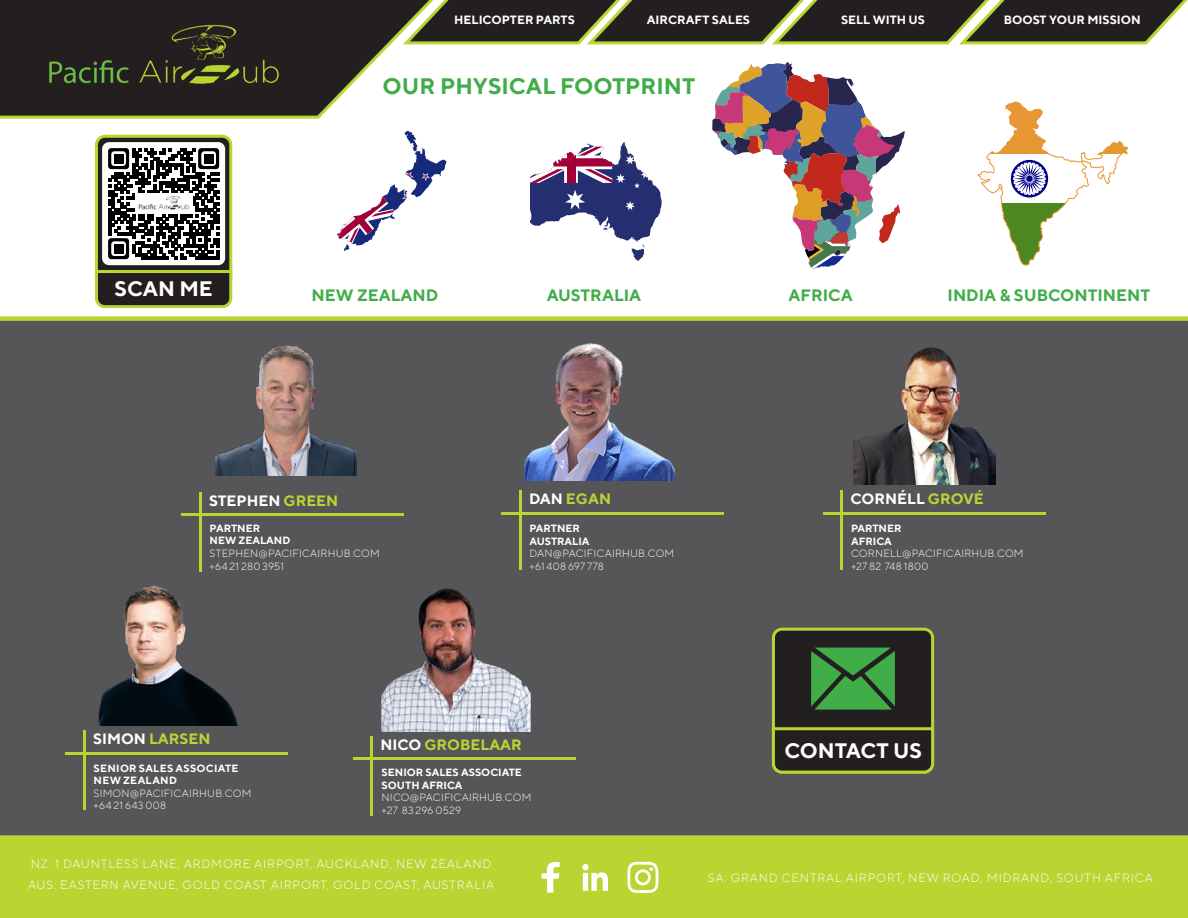
<style>
.page{position:relative;width:1188px;height:918px;background:#fff}
.page>*{position:absolute;margin:0;border:0;box-sizing:border-box;transform-origin:0 0}
.t1{font:700 22.5px "TT Norms";color:#41ad4a}
.t2{font:700 21px "TT Norms";color:#fff}
.t3{font:700 16.5px "TT Norms";color:#41ad4a}
.t4{font:700 15px "TT Norms";color:#bad532}
.t5{font:700 15px "TT Norms";color:#fff}
.t6{font:300 12px/21px "TT Norms";letter-spacing:.07em;color:#fff}
.t7{font:700 12px "TT Norms";color:#fff}
.t8{font:300 10.5px/12.6px "TT Norms";letter-spacing:.02em;color:#fff}
.t9{font:700 10.5px/12.6px "TT Norms";color:#fff}
.t10{font:700 10.5px/12.6px "TT Norms";letter-spacing:.025em;color:#fff}
.s1{color:#bad532}
.s2{color:#fff}
</style>
<div class="page">
<div style="left:0;top:833px;width:1188px;height:85px;background:#bad532"></div>
<svg style="left:627px;top:862px;width:31px;height:31px"></svg>
<svg style="left:582px;top:864px;width:26px;height:27px"></svg>
<svg style="left:542px;top:862px;width:18px;height:31px"></svg>
<div style="left:0;top:316px;width:1188px;height:520px;background:#565659"></div>
<svg style="left:0;top:0;width:400px;height:119px;background:#4c4b42"></svg>
<img style="left:32px;top:12px;width:263px;height:92px">
<div style="left:773px;top:629px;width:160px;height:143px;background:#231f20;border-radius:9px"></div>
<div style="left:772px;top:628px;width:162px;height:146px;border:3px solid #bad532;border-radius:9px"></div>
<svg style="left:811px;top:648px;width:84px;height:62px"></svg>
<svg style="left:770px;top:726px;width:166px;height:49px"></svg>
<svg style="left:400px;top:0;width:788px;height:45px;background:#454535"></svg>
<svg style="left:652px;top:197px;width:2px;height:9px"></svg>
<svg style="left:603px;top:228px;width:6px;height:2px"></svg>
<svg style="left:632px;top:244px;width:13px;height:17px"></svg>
<svg style="left:530px;top:142px;width:106px;height:39px"></svg>
<svg style="left:977px;top:101px;width:151px;height:165px"></svg>
<svg style="left:712px;top:62px;width:193px;height:206px"></svg>
<svg style="left:337px;top:131px;width:109px;height:120px"></svg>
<img style="left:381px;top:582px;width:150px;height:149px">
<hr style="left:353px;top:757px;width:222px;height:3px;background:#bad532">
<hr style="left:370px;top:736px;width:3px;height:80px;background:#bad532">
<img style="left:90px;top:581px;width:155px;height:144px">
<hr style="left:66px;top:752px;width:222px;height:2px;background:#bad532">
<hr style="left:83px;top:730px;width:3px;height:80px;background:#bad532">
<img style="left:525px;top:340px;width:149px;height:141px">
<hr style="left:502px;top:512px;width:222px;height:3px;background:#bad532">
<hr style="left:519px;top:490px;width:2px;height:80px;background:#bad532">
<img style="left:854px;top:344px;width:142px;height:140px">
<hr style="left:823px;top:512px;width:222px;height:3px;background:#bad532">
<hr style="left:840px;top:490px;width:3px;height:80px;background:#bad532">
<img style="left:216px;top:340px;width:141px;height:136px">
<hr style="left:182px;top:513px;width:222px;height:3px;background:#bad532">
<hr style="left:199px;top:492px;width:2px;height:80px;background:#bad532">
<div style="left:96px;top:136px;width:135px;height:150px;background:#231f20;border-radius:9px"></div>
<div style="left:95px;top:135px;width:137px;height:153px;border:3px solid #bad532;border-radius:9px"></div>
<svg style="left:94px;top:269px;width:139px;height:40px"></svg>
<div style="left:102px;top:142px;width:123px;height:123px;background:#fff;border-radius:7px"></div>
<svg style="left:108px;top:148px;width:111px;height:111px"></svg>
<div style="left:114px;top:154px;width:9px;height:9px;background:#000"></div>
<div style="left:204px;top:154px;width:9px;height:9px;background:#000"></div>
<div style="left:114px;top:244px;width:9px;height:9px;background:#000"></div>
<img style="left:135px;top:194px;width:57px;height:20px">
<p class="t7" style="left:454px;top:12px;width:122px">HELICOPTER PARTS</p>
<p class="t7" style="left:647px;top:12px;width:105px">AIRCRAFT SALES</p>
<p class="t7" style="left:841px;top:12px;width:86px">SELL WITH US</p>
<p class="t7" style="left:1004px;top:12px;width:139px">BOOST YOUR MISSION</p>
<h2 class="t2" style="left:114px;top:276px;width:100px">SCAN ME</h2>
<h1 class="t1" style="left:383px;top:72px;width:314px">OUR PHYSICAL FOOTPRINT</h1>
<h3 class="t3" style="left:312px;top:285px;width:128px">NEW ZEALAND</h3>
<h3 class="t3" style="left:547px;top:285px;width:96px">AUSTRALIA</h3>
<h3 class="t3" style="left:788px;top:285px;width:66px">AFRICA</h3>
<h3 class="t3" style="left:948px;top:285px;width:204px">INDIA &amp; SUBCONTINENT</h3>
<h3 class="t5" style="left:209px;top:491px;width:131px">STEPHEN <span class="s1">GREEN</span></h3>
<p class="t9" style="left:210px;top:522px;width:82px">PARTNER<br>NEW ZEALAND</p>
<p class="t8" style="left:210px;top:547px;width:172px">STEPHEN@PACIFICAIRHUB.COM +64 21 280 3951</p>
<h3 class="t4" style="left:529px;top:489px;width:84px"><span class="s2">DAN</span> EGAN</h3>
<p class="t9" style="left:529px;top:522px;width:62px">PARTNER<br>AUSTRALIA</p>
<p class="t8" style="left:529px;top:547px;width:146px">DAN@PACIFICAIRHUB.COM +61 408 697 778</p>
<h3 class="t5" style="left:851px;top:489px;width:135px">CORNÉLL <span class="s1">GROVÉ</span></h3>
<p class="t9" style="left:851px;top:522px;width:52px">PARTNER<br>AFRICA</p>
<p class="t8" style="left:851px;top:547px;width:174px">CORNELL@PACIFICAIRHUB.COM +27 82 748 1800</p>
<h3 class="t4" style="left:93px;top:729px;width:119px"><span class="s2">SIMON</span> LARSEN</h3>
<p class="t10" style="left:94px;top:761px;width:146px">SENIOR SALES ASSOCIATE<br>NEW ZEALAND</p>
<p class="t8" style="left:94px;top:787px;width:159px">SIMON@PACIFICAIRHUB.COM +64 21 643 008</p>
<h3 class="t4" style="left:380px;top:735px;width:143px"><span class="s2">NICO</span> GROBELAAR</h3>
<p class="t9" style="left:382px;top:766px;width:142px">SENIOR SALES ASSOCIATE<br>SOUTH AFRICA</p>
<p class="t8" style="left:382px;top:791px;width:151px">NICO@PACIFICAIRHUB.COM +27 83 296 0529</p>
<p class="t6" style="left:28px;top:853px;width:468px">NZ: 1 DAUNTLESS LANE, ARDMORE AIRPORT, AUCKLAND, NEW ZEALAND<br>AUS: EASTERN AVENUE, GOLD COAST AIRPORT, GOLD COAST, AUSTRALIA</p>
<h2 class="t2" style="left:784px;top:737px;width:139px">CONTACT US</h2>
<p class="t6" style="left:708px;top:867px;width:447px">SA: GRAND CENTRAL AIRPORT, NEW ROAD, MIDRAND, SOUTH AFRICA</p>
</div>
